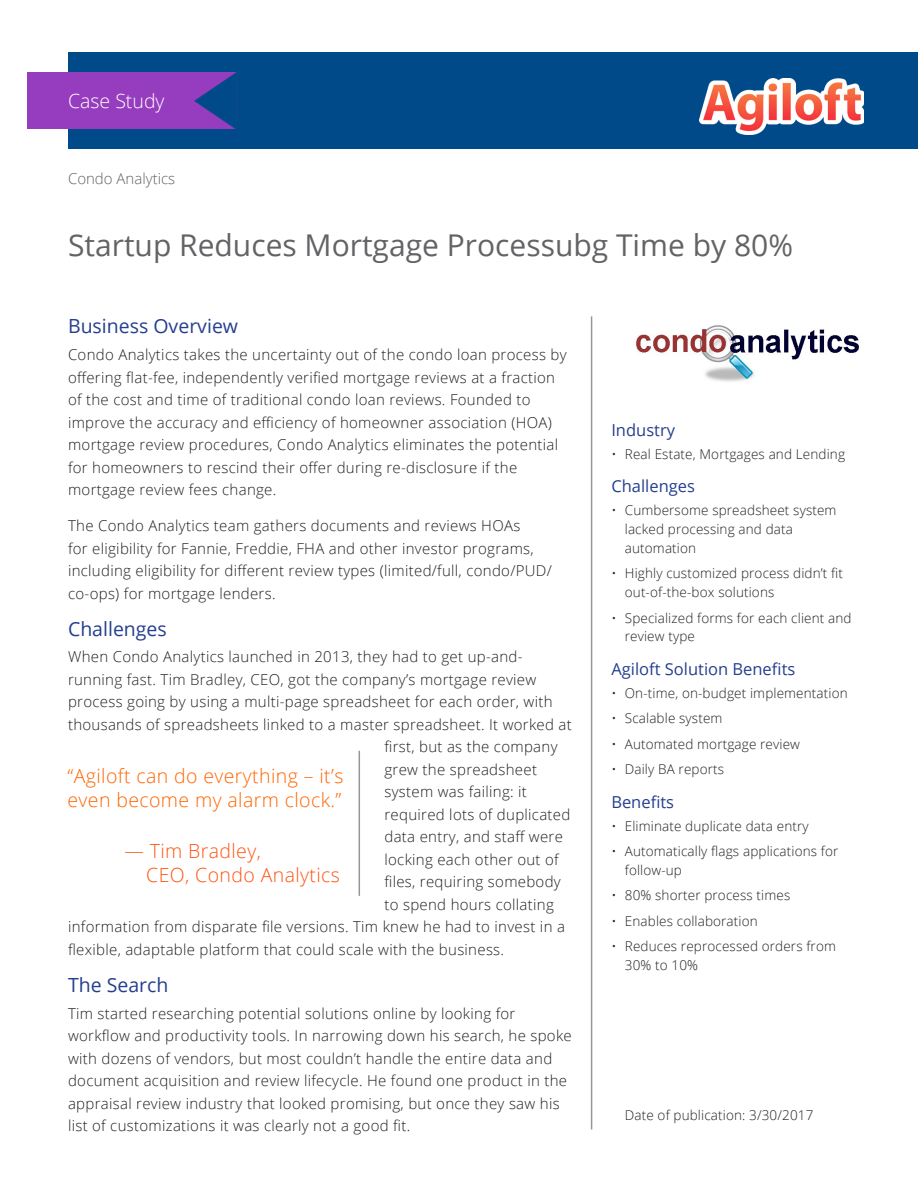
<style>
.page{position:relative;width:918px;height:1188px;background:#fff}
.page>*{position:absolute;margin:0;border:0;box-sizing:border-box;transform-origin:0 0}
.B_title{font:30px "Open Sans";color:#636366}
.Quotes{font:300 19.5px/24px "Open Sans";letter-spacing:.02em;color:#ff6500}
.Body_Headings{font:19.5px "Open Sans";color:#253f8e}
.Quotes-2{font:300 19.5px/24px "Open Sans";letter-spacing:.02em;color:#ff5412}
.t1{font:300 19.5px "Open Sans";color:#fff}
.Bullet_Headings{font:16.5px "Open Sans";color:#253f8e}
.Body{font:300 15px/22.5px "Open Sans";letter-spacing:.02em;color:#231f20}
.Body_Headings-2{font:300 15px "Open Sans";color:#636366}
.t2{font:300 13.5px/18.8px "Open Sans";letter-spacing:.01em;color:#231f20}
</style>
<div class="page">
<img style="left:636px;top:325px;width:224px;height:57px">
<div style="left:68px;top:53px;width:850px;height:96px;background:#004a89"></div>
<hr style="left:591px;top:316px;width:1px;height:813px;background:#969696">
<hr style="left:359px;top:751px;width:1px;height:145px;background:#969696">
<div style="left:27px;top:73px;width:208px;height:56px;background:#963cbe"></div>
<svg style="left:193px;top:72px;width:44px;height:58px"></svg>
<img style="left:700px;top:78px;width:164px;height:57px">
<p class="t1" style="left:68px;top:88px;width:98px">Case Study</p>
<p class="t1" style="left:53px;top:90px;width:98px">Case Study</p>
<p class="Body_Headings-2" style="left:68px;top:168px;width:109px">Condo Analytics</p>
<p class="B_title" style="left:68px;top:224px;width:727px">Startup Reduces Mortgage Processubg Time by 80%</p>
<p class="Body_Headings" style="left:68px;top:313px;width:172px">Business Overview</p>
<p class="Body" style="left:68px;top:343px;width:500px">Condo Analytics takes the uncertainty out of the condo loan process by offering flat-fee, independently verified mortgage reviews at a fraction of the cost and time of traditional condo loan reviews. Founded to improve the accuracy and efficiency of homeowner association (HOA) mortgage review procedures, Condo Analytics eliminates the potential for homeowners to rescind their offer during re-disclosure if the mortgage review fees change.</p>
<p class="Body" style="left:68px;top:514px;width:485px">The Condo Analytics team gathers documents and reviews HOAs<br>for eligibility for Fannie, Freddie, FHA and other investor programs, including eligibility for different review types (limited/full, condo/PUD/ co-ops) for mortgage lenders.</p>
<p class="Body_Headings" style="left:68px;top:615px;width:100px">Challenges</p>
<p class="Body" style="left:68px;top:645px;width:456px">When Condo Analytics launched in 2013, they had to get up-and-</p>
<p class="Body" style="left:68px;top:668px;width:470px">running fast. Tim Bradley, CEO, got the company’s mortgage review</p>
<p class="Body" style="left:68px;top:690px;width:486px">process going by using a multi-page spreadsheet for each order, with</p>
<p class="Body" style="left:68px;top:713px;width:505px">thousands of spreadsheets linked to a master spreadsheet. It worked at</p>
<p class="Body" style="left:384px;top:735px;width:175px">first, but as the company</p>
<p class="Body" style="left:384px;top:758px;width:154px">grew the spreadsheet</p>
<p class="Body" style="left:384px;top:780px;width:144px">system was failing: it</p>
<p class="Body" style="left:384px;top:803px;width:187px">required lots of duplicated</p>
<p class="Body" style="left:384px;top:825px;width:180px">data entry, and staff were</p>
<p class="Body" style="left:384px;top:848px;width:176px">locking each other out of</p>
<p class="Body" style="left:384px;top:870px;width:178px">files, requiring somebody</p>
<p class="Body" style="left:384px;top:893px;width:171px">to spend hours collating</p>
<p class="Body" style="left:68px;top:915px;width:498px">information from disparate file versions. Tim knew he had to invest in a</p>
<p class="Body" style="left:68px;top:938px;width:438px">flexible, adaptable platform that could scale with the business.</p>
<p class="Body_Headings" style="left:68px;top:971px;width:102px">The Search</p>
<p class="Body" style="left:68px;top:1002px;width:505px">Tim started researching potential solutions online by looking for workflow and productivity tools. In narrowing down his search, he spoke with dozens of vendors, but most couldn’t handle the entire data and document acquisition and review lifecycle. He found one product in the appraisal review industry that looked promising, but once they saw his list of customizations it was clearly not a good fit.</p>
<p class="Quotes" style="left:68px;top:763px;width:277px">“Agiloft can do everything – it’s even become my alarm clock.”</p>
<p class="Quotes-2" style="left:146px;top:838px;width:195px;text-indent:-22px">— Tim Bradley,<br>CEO, Condo Analytics</p>
<p class="Bullet_Headings" style="left:611px;top:419px;width:65px">Industry</p>
<p class="t2" style="left:611px;top:444px;width:235px">• Real Estate, Mortgages and Lending</p>
<p class="Bullet_Headings" style="left:611px;top:475px;width:85px">Challenges</p>
<p class="t2" style="left:625px;top:501px;width:213px;text-indent:-14px">• Cumbersome spreadsheet system lacked processing and data automation</p>
<p class="t2" style="left:625px;top:564px;width:220px;text-indent:-14px">• Highly customized process didn’t fit out-of-the-box solutions</p>
<p class="t2" style="left:625px;top:608px;width:228px;text-indent:-14px">• Specialized forms for each client and review type</p>
<p class="Bullet_Headings" style="left:611px;top:657px;width:186px">Agiloft Solution Benefits</p>
<p class="t2" style="left:611px;top:683px;width:238px">• On-time, on-budget implementation</p>
<p class="t2" style="left:611px;top:709px;width:113px">• Scalable system</p>
<p class="t2" style="left:611px;top:734px;width:190px">• Automated mortgage review</p>
<p class="t2" style="left:611px;top:760px;width:114px">• Daily BA reports</p>
<p class="Bullet_Headings" style="left:611px;top:790px;width:64px">Benefits</p>
<p class="t2" style="left:611px;top:816px;width:199px">• Eliminate duplicate data entry</p>
<p class="t2" style="left:625px;top:842px;width:215px;text-indent:-14px">• Automatically flags applications for follow-up</p>
<p class="t2" style="left:611px;top:886px;width:180px">• 80% shorter process times</p>
<p class="t2" style="left:611px;top:911px;width:148px">• Enables collaboration</p>
<p class="t2" style="left:625px;top:937px;width:213px;text-indent:-14px">• Reduces reprocessed orders from<br>30% to 10%</p>
<p class="t2" style="left:625px;top:1106px;width:190px">Date of publication: 3/30/2017</p>
</div>
